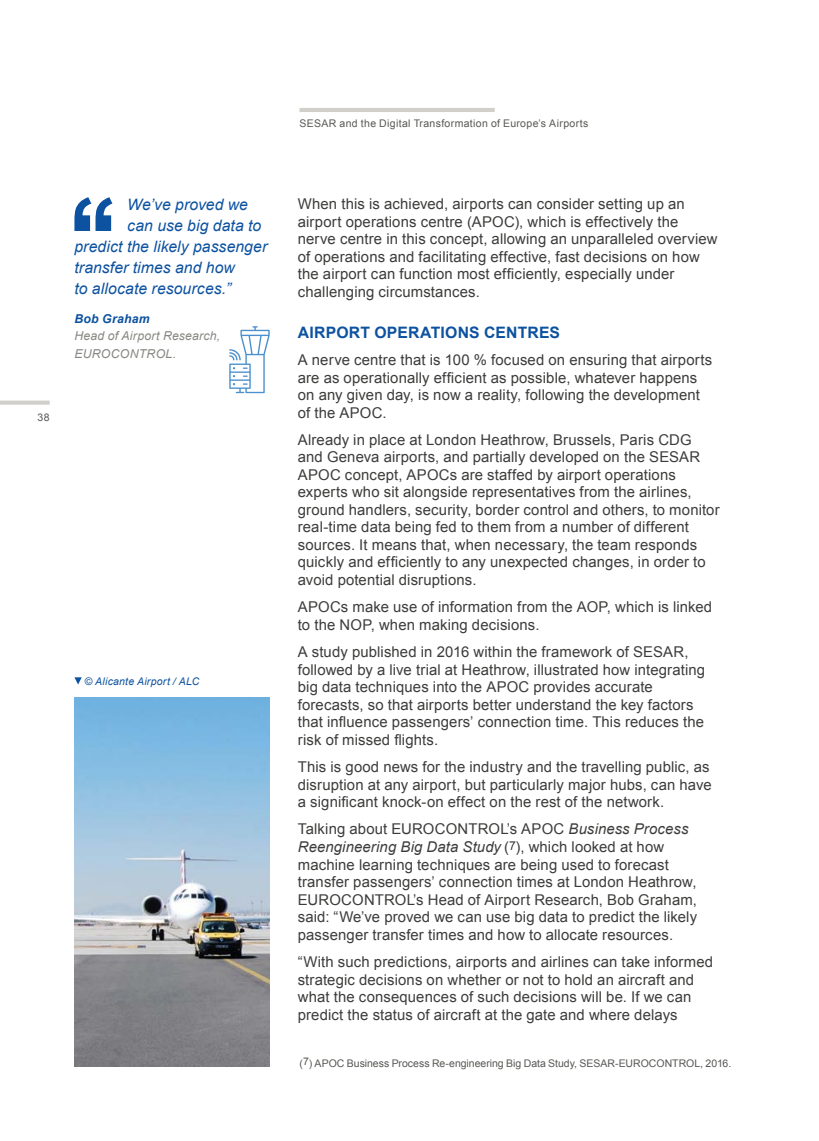
<style>
.page{position:relative;width:819px;height:1141px;background:#fff}
.page>*{position:absolute;margin:0;border:0;box-sizing:border-box;transform-origin:0 0}
.t1{font:italic 15.75px "Arial";letter-spacing:.005em;color:#0d52a0}
.t2{font:700 15.75px "Arial";letter-spacing:.01em;color:#0d52a0}
.t3{font:14.88px/17.5px "Arial";letter-spacing:.01em;color:#3c3c3b}
.t4{font:italic 12.25px/17.5px "Arial";letter-spacing:.02em;color:#878783}
.t5{font:italic 700 12.25px "Arial";letter-spacing:.02em;color:#0d52a0}
.t6{font:10.5px "Arial";letter-spacing:.005em;color:#575754}
.t7{font:10.5px "Arial";letter-spacing:.035em;color:#575754}
.t8{font:italic 10.5px "Arial";letter-spacing:.025em;color:#0d52a0}
.s1{font-style:italic}
.s2{font-size:12.25px}
</style>
<div class="page">
<svg style="left:0;top:401px;width:50px;height:4px"></svg>
<hr style="left:299px;top:108px;width:195px;height:4px;background:#d0cfc9">
<svg style="left:74px;top:197px;width:38px;height:34px"></svg>
<img style="left:74px;top:697px;width:196px;height:370px">
<svg style="left:74px;top:677px;width:8px;height:8px"></svg>
<svg style="left:229px;top:326px;width:41px;height:67px"></svg>
<p class="t6" style="left:38px;top:410px;width:14px">38</p>
<p class="t1" style="left:127px;top:194px;width:122px">We’ve proved we</p>
<p class="t1" style="left:127px;top:215px;width:135px">can use big data to</p>
<p class="t1" style="left:74px;top:236px;width:194px">predict the likely passenger</p>
<p class="t1" style="left:74px;top:257px;width:162px">transfer times and how</p>
<p class="t1" style="left:74px;top:278px;width:158px">to allocate resources.”</p>
<p class="t5" style="left:74px;top:310px;width:77px">Bob Graham</p>
<p class="t4" style="left:74px;top:327px;width:147px">Head of Airport Research,<br>EUROCONTROL.</p>
<p class="t8" style="left:85px;top:674px;width:116px">© Alicante Airport / ALC</p>
<p class="t7" style="left:299px;top:117px;width:290px">SESAR and the Digital Transformation of Europe’s Airports</p>
<p class="t3" style="left:298px;top:195px;width:421px">When this is achieved, airports can consider setting up an airport operations centre (APOC), which is effectively the nerve centre in this concept, allowing an unparalleled overview of operations and facilitating effective, fast decisions on how the airport can function most efficiently, especially under challenging circumstances.</p>
<p class="t2" style="left:298px;top:322px;width:264px">AIRPORT OPERATIONS CENTRES</p>
<p class="t3" style="left:298px;top:351px;width:416px">A nerve centre that is 100 % focused on ensuring that airports are as operationally efficient as possible, whatever happens on any given day, is now a reality, following the development of the APOC.</p>
<p class="t3" style="left:298px;top:431px;width:423px">Already in place at London Heathrow, Brussels, Paris CDG and Geneva airports, and partially developed on the SESAR APOC concept, APOCs are staffed by airport operations experts who sit alongside representatives from the airlines, ground handlers, security, border control and others, to monitor real-time data being fed to them from a number of different sources. It means that, when necessary, the team responds quickly and efficiently to any unexpected changes, in order to avoid potential disruptions.</p>
<p class="t3" style="left:298px;top:598px;width:416px">APOCs make use of information from the AOP, which is linked to the NOP, when making decisions.</p>
<p class="t3" style="left:298px;top:643px;width:409px">A study published in 2016 within the framework of SESAR, followed by a live trial at Heathrow, illustrated how integrating big data techniques into the APOC provides accurate forecasts, so that airports better understand the key factors that influence passengers’ connection time. This reduces the risk of missed flights.</p>
<p class="t3" style="left:298px;top:758px;width:415px">This is good news for the industry and the travelling public, as disruption at any airport, but particularly major hubs, can have a significant knock-on effect on the rest of the network.</p>
<p class="t3" style="left:298px;top:821px;width:401px">Talking about EUROCONTROL’s APOC <span class="s1">Business Process Reengineering Big Data Study</span> (<span class="s2">7</span>), which looked at how machine learning techniques are being used to forecast transfer passengers’ connection times at London Heathrow, EUROCONTROL’s Head of Airport Research, Bob Graham, said: “We’ve proved we can use big data to predict the likely passenger transfer times and how to allocate resources.</p>
<p class="t3" style="left:298px;top:953px;width:417px">“With such predictions, airports and airlines can take informed strategic decisions on whether or not to hold an aircraft and what the consequences of such decisions will be. If we can predict the status of aircraft at the gate and where delays</p>
<p class="t6" style="left:299px;top:1056px;width:433px">(7) APOC Business Process Re-engineering Big Data Study, SESAR-EUROCONTROL, 2016.</p>
</div>
